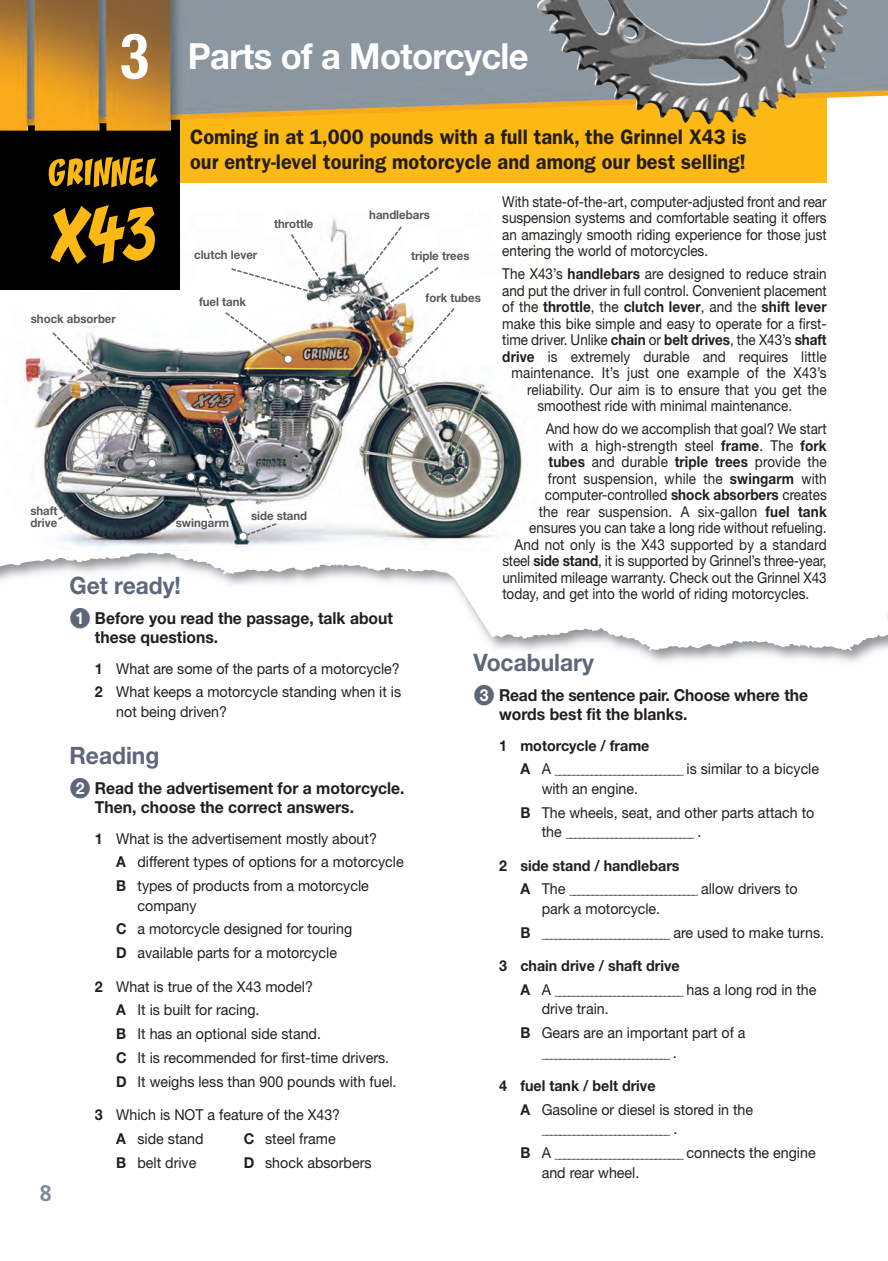
<style>
.page{position:relative;width:888px;height:1261px;background:#fff}
.page>*{position:absolute;margin:0;border:0;box-sizing:border-box;transform-origin:0 0}
.t1{font:700 36px "Helvetica Neue LT Std";letter-spacing:-.02em;color:#fff;scale:.96 1}
.t2{font:700 24px "Helvetica Neue LT Std";color:#5e677a;scale:.95 1}
.t3{font:700 22.5px "PF Catalog";color:#858a9a;scale:.95 1}
.t4{font:600 21px/25.5px "ITC Franklin Gothic Std";color:#231f20;scale:.95 1}
.t5{font:700 16.5px/19.5px "Helvetica Neue LT Std";color:#231f20;scale:.95 1}
.t6{font:15px/16.5px "Helvetica Neue LT Std";color:#231f20;text-align:justify;scale:.9 1}
.t7{font:15px/23.7px "Helvetica Neue LT Std";color:#231f20;scale:.95 1}
.t8{font:700 15px "Helvetica Neue LT Std";color:#231f20;scale:.95 1}
.t9{font:700 15px "Helvetica Neue LT Std";color:#231f20;scale:.9 1}
.t10{font:12px/23.7px "Helvetica Neue LT Std";color:#231f20;scale:.95 1}
.t11{font:700 12px/12px "Helvetica Neue LT Std";color:#57585a;scale:.95 1}
.s1{font-stretch:condensed;font-size:63px}
.s2{font-weight:700}
.s3{font-weight:400}
.s4{color:#5e677a}
.s5{color:#fff}
.s6{font-weight:700;font-size:15px}
.s7{font-size:15px}
</style>
<div class="page">
<img style="left:456px;top:131px;width:432px;height:520px">
<svg style="left:4px;top:183px;width:535px;height:409px"></svg>
<img style="left:4px;top:212px;width:535px;height:338px">
<div style="left:171px;top:22px;width:655px;height:161px;background:#fcb814"></div>
<div style="left:0;top:22px;width:179px;height:268px;background:#000"></div>
<img style="left:0;top:0;width:888px;height:131px">
<svg style="left:49px;top:157px;width:109px;height:30px"></svg>
<svg style="left:50px;top:205px;width:105px;height:59px"></svg>
<img style="left:695px;top:32px;width:148px;height:93px">
<svg style="left:224px;top:311px;width:69px;height:53px"></svg>
<svg style="left:230px;top:232px;width:98px;height:69px"></svg>
<img style="left:350px;top:225px;width:106px;height:150px">
<svg style="left:57px;top:459px;width:100px;height:62px"></svg>
<svg style="left:186px;top:472px;width:27px;height:48px"></svg>
<svg style="left:238px;top:522px;width:40px;height:19px"></svg>
<svg style="left:51px;top:331px;width:93px;height:94px"></svg>
<h1 class="t1" style="left:120px;top:43px;width:427px"><span class="s1">3</span> Parts of a Motorcycle</h1>
<h3 class="t4" style="left:190px;top:125px;width:587px">Coming in at 1,000 pounds with a full tank, the Grinnel X43 is our entry-level touring motorcycle and among our best selling!</h3>
<p class="t6" style="left:502px;top:195px;width:362px">With state-of-the-art, computer-adjusted front and rear suspension systems and comfortable seating it offers an amazingly smooth riding experience for those just entering the world of motorcycles.</p>
<p class="t6" style="left:502px;top:267px;width:362px">The X43’s <span class="s2">handlebars</span> are designed to reduce strain</p>
<p class="t6" style="left:502px;top:284px;width:362px">and put the driver in full control. Convenient placement</p>
<p class="t9" style="left:502px;top:302px;width:362px"><span class="s3">of the</span> throttle<span class="s3">, the</span> clutch lever<span class="s3">, and the</span> shift lever</p>
<p class="t6" style="left:502px;top:317px;width:362px">make this bike simple and easy to operate for a first-</p>
<p class="t6" style="left:502px;top:333px;width:362px">time driver. Unlike <span class="s2">chain</span> or <span class="s2">belt drives</span>, the X43’s <span class="s2">shaft</span></p>
<p class="t6" style="left:502px;top:350px;width:362px"><span class="s2">drive</span> is extremely durable and requires little</p>
<p class="t6" style="left:511px;top:366px;width:352px">maintenance. It’s just one example of the X43’s</p>
<p class="t6" style="left:527px;top:383px;width:334px">reliability. Our aim is to ensure that you get the</p>
<p class="t6" style="left:537px;top:399px;width:284px">smoothest ride with minimal maintenance.</p>
<p class="t6" style="left:545px;top:422px;width:314px">And how do we accomplish that goal? We start</p>
<p class="t6" style="left:548px;top:439px;width:311px">with a high-strength steel <span class="s2">frame</span>. The <span class="s2">fork</span></p>
<p class="t6" style="left:548px;top:455px;width:310px"><span class="s2">tubes</span> and durable <span class="s2">triple trees</span> provide the</p>
<p class="t6" style="left:548px;top:472px;width:311px">front suspension, while the <span class="s2">swingarm</span> with</p>
<p class="t6" style="left:545px;top:488px;width:315px">computer-controlled <span class="s2">shock absorbers</span> creates</p>
<p class="t6" style="left:539px;top:505px;width:321px">the rear suspension. A six-gallon <span class="s2">fuel tank</span></p>
<p class="t6" style="left:529px;top:521px;width:332px">ensures you can take a long ride without refueling.</p>
<p class="t6" style="left:514px;top:538px;width:348px">And not only is the X43 supported by a standard</p>
<p class="t6" style="left:502px;top:554px;width:362px">steel <span class="s2">side stand</span>, it is supported by Grinnel’s three-year,</p>
<p class="t6" style="left:502px;top:571px;width:362px">unlimited mileage warranty. Check out the Grinnel X43</p>
<p class="t6" style="left:502px;top:587px;width:342px">today, and get into the world of riding motorcycles.</p>
<p class="t11" style="left:369px;top:210px;width:65px">handlebars</p>
<p class="t11" style="left:274px;top:219px;width:43px">throttle</p>
<p class="t11" style="left:194px;top:250px;width:68px">clutch lever</p>
<p class="t11" style="left:199px;top:297px;width:51px">fuel tank</p>
<p class="t11" style="left:425px;top:293px;width:60px">fork tubes</p>
<p class="t11" style="left:411px;top:251px;width:63px">triple trees</p>
<p class="t11" style="left:31px;top:314px;width:91px">shock absorber</p>
<p class="t11" style="left:30px;top:506px;width:30px">shaft drive</p>
<p class="t11" style="left:251px;top:510px;width:61px">side stand</p>
<p class="t11" style="left:176px;top:518px;width:58px">swingarm</p>
<h2 class="t2" style="left:69px;top:577px;width:119px">Get ready!</h2>
<p class="t5" style="left:95px;top:610px;width:315px;text-indent:-26px"><span class="s4">●</span><span class="s5">1</span> Before you read the passage, talk about these questions.</p>
<p class="t7" style="left:95px;top:658px;width:324px"><span class="s2">1</span> What are some of the parts of a motorcycle?<br><span class="s2">2</span> What keeps a motorcycle standing when it is</p>
<p class="t7" style="left:116px;top:701px;width:118px">not being driven?</p>
<h2 class="t2" style="left:473px;top:654px;width:128px">Vocabulary</h2>
<p class="t5" style="left:499px;top:687px;width:327px;text-indent:-26px"><span class="s4">●</span><span class="s5">3</span> Read the sentence pair. Choose where the words best fit the blanks.</p>
<p class="t8" style="left:499px;top:740px;width:160px">1 motorcycle / frame</p>
<p class="t10" style="left:520px;top:759px;width:316px"><span class="s6">A</span> <span class="s7">A</span> ____________________________ <span class="s7">is similar to a bicycle</span></p>
<p class="t7" style="left:520px;top:778px;width:311px;text-indent:21px">with an engine.<br><span class="s2">B</span> The wheels, seat, and other parts attach to</p>
<p class="t10" style="left:541px;top:822px;width:170px"><span class="s7">the</span> ____________________________ <span class="s7">.</span></p>
<p class="t8" style="left:499px;top:860px;width:191px">2 side stand / handlebars</p>
<p class="t10" style="left:520px;top:879px;width:293px"><span class="s6">A</span> <span class="s7">The</span> ____________________________ <span class="s7">allow drivers to</span></p>
<p class="t7" style="left:541px;top:898px;width:126px">park a motorcycle.</p>
<p class="t10" style="left:520px;top:922px;width:321px"><span class="s6">B</span> ____________________________ <span class="s7">are used to make turns.</span></p>
<p class="t8" style="left:499px;top:960px;width:191px">3 chain drive / shaft drive</p>
<p class="t10" style="left:520px;top:980px;width:313px"><span class="s6">A</span> <span class="s7">A</span> ____________________________ <span class="s7">has a long rod in the</span></p>
<p class="t7" style="left:520px;top:998px;width:238px;text-indent:21px">drive train.<br><span class="s2">B</span> Gears are an important part of a</p>
<p class="t10" style="left:541px;top:1042px;width:144px">____________________________ <span class="s7">.</span></p>
<p class="t7" style="left:520px;top:1075px;width:246px;text-indent:-21px"><span class="s2">4 fuel tank / belt drive<br>A</span> Gasoline or diesel is stored in the</p>
<p class="t10" style="left:520px;top:1119px;width:312px;text-indent:21px">____________________________ <span class="s7">.<br></span><span class="s6">B</span> <span class="s7">A</span> ____________________________ <span class="s7">connects the engine</span></p>
<p class="t7" style="left:541px;top:1162px;width:104px">and rear wheel.</p>
<h2 class="t2" style="left:69px;top:747px;width:96px">Reading</h2>
<p class="t5" style="left:95px;top:780px;width:327px;text-indent:-26px"><span class="s4">●</span><span class="s5">2</span> Read the advertisement for a motorcycle.<br>Then, choose the correct answers.</p>
<p class="t7" style="left:116px;top:828px;width:304px;text-indent:-21px"><span class="s2">1</span> What is the advertisement mostly about?<br><span class="s2">A</span> different types of options for a motorcycle<br><span class="s2">B</span> types of products from a motorcycle</p>
<p class="t7" style="left:116px;top:895px;width:250px;text-indent:21px">company<br><span class="s2">C</span> a motorcycle designed for touring<br><span class="s2">D</span> available parts for a motorcycle</p>
<p class="t7" style="left:116px;top:976px;width:296px;text-indent:-21px"><span class="s2">2</span> What is true of the X43 model?<br><span class="s2">A</span> It is built for racing.<br><span class="s2">B</span> It has an optional side stand.<br><span class="s2">C</span> It is recommended for first-time drivers.<br><span class="s2">D</span> It weighs less than 900 pounds with fuel.</p>
<p class="t7" style="left:116px;top:1104px;width:237px;text-indent:-21px"><span class="s2">3</span> Which is NOT a feature of the X43?<br><span class="s2">A</span> side stand</p>
<p class="t7" style="left:244px;top:1128px;width:98px"><span class="s2">C</span> steel frame</p>
<p class="t7" style="left:116px;top:1152px;width:86px"><span class="s2">B</span> belt drive</p>
<p class="t7" style="left:244px;top:1152px;width:136px"><span class="s2">D</span> shock absorbers</p>
<h3 class="t3" style="left:40px;top:1180px;width:14px">8</h3>
</div>
